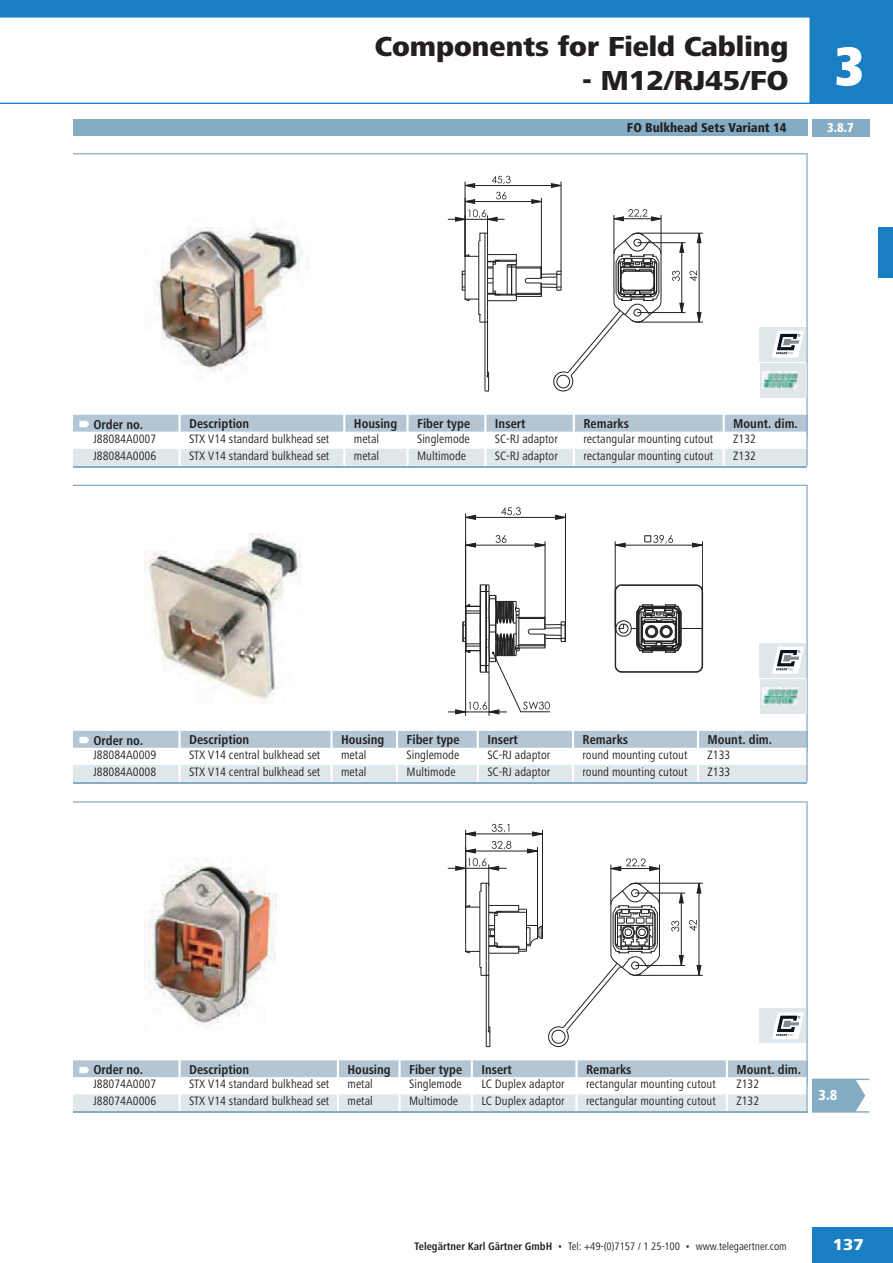
<style>
.page{position:relative;width:893px;height:1263px;background:#fff}
.page>*{position:absolute;margin:0;border:0;box-sizing:border-box;transform-origin:0 0}
.t1{font:900 condensed 57px "Frutiger Next LT";color:#fff}
.t2{font:800 28.5px "Frutiger Next LT";color:#231f20}
.t3{font:800 16.5px "Frutiger Next LT";color:#fff}
.t4{font:800 condensed 15px "Frutiger Next LT";color:#fff}
.t5{font:700 condensed 13.35px "Frutiger Next LT";color:#232020}
.t6{font:800 condensed 13.35px "Frutiger Next LT";color:#232020}
.t7{font:800 condensed 13.35px "Frutiger Next LT";color:#fff}
.t8{font:condensed 12.6px "Frutiger Next LT";color:#232020}
.t9{font:condensed 11.25px "Frutiger Next LT";color:#231f20}
.s1{font-weight:700}
</style>
<div class="page">
<div style="left:72px;top:119px;width:736px;height:17px;background:#85acc5"></div>
<div style="left:812px;top:119px;width:57px;height:17px;background:#85acc5"></div>
<svg style="left:73px;top:154px;width:733px;height:261px"></svg>
<hr style="left:71px;top:153px;width:737px;height:1px;background:#85acc5">
<hr style="left:806px;top:154px;width:2px;height:283px;background:#85acc5">
<img style="left:144px;top:211px;width:166px;height:170px">
<hr style="left:637px;top:322px;width:66px;height:1px;background:#232020">
<hr style="left:637px;top:233px;width:66px;height:1px;background:#232020">
<hr style="left:637px;top:242px;width:48px;height:1px;background:#232020">
<hr style="left:637px;top:312px;width:48px;height:1px;background:#232020">
<svg style="left:672px;top:232px;width:30px;height:91px"></svg>
<svg style="left:448px;top:176px;width:214px;height:219px"></svg>
<hr style="left:71px;top:466px;width:735px;height:2px;background:#85acc5">
<hr style="left:71px;top:485px;width:737px;height:1px;background:#85acc5">
<hr style="left:806px;top:486px;width:2px;height:266px;background:#85acc5">
<img style="left:144px;top:534px;width:157px;height:170px">
<hr style="left:465px;top:611px;width:1px;height:105px;background:#232020">
<hr style="left:489px;top:672px;width:1px;height:44px;background:#232020">
<hr style="left:465px;top:513px;width:1px;height:94px;background:#232020">
<hr style="left:565px;top:513px;width:1px;height:109px;background:#232020">
<svg style="left:465px;top:507px;width:101px;height:13px"></svg>
<svg style="left:448px;top:535px;width:255px;height:180px"></svg>
<hr style="left:71px;top:782px;width:735px;height:1px;background:#85acc5">
<div style="left:760px;top:679px;width:46px;height:34px;background:#e0e7ea"></div>
<img style="left:762px;top:688px;width:36px;height:17px">
<div style="left:760px;top:363px;width:46px;height:34px;background:#e0e7ea"></div>
<img style="left:762px;top:372px;width:36px;height:16px">
<hr style="left:71px;top:801px;width:737px;height:2px;background:#85acc5">
<hr style="left:806px;top:803px;width:2px;height:282px;background:#85acc5">
<img style="left:144px;top:859px;width:133px;height:170px">
<hr style="left:635px;top:893px;width:50px;height:1px;background:#232020">
<hr style="left:635px;top:965px;width:50px;height:1px;background:#232020">
<hr style="left:635px;top:883px;width:68px;height:1px;background:#232020">
<hr style="left:635px;top:975px;width:68px;height:1px;background:#232020">
<svg style="left:671px;top:882px;width:31px;height:94px"></svg>
<svg style="left:448px;top:824px;width:212px;height:224px"></svg>
<div style="left:759px;top:1009px;width:47px;height:34px;background:#e0e7ea"></div>
<svg style="left:772px;top:1012px;width:32px;height:27px"></svg>
<div style="left:759px;top:643px;width:47px;height:34px;background:#e0e7ea"></div>
<svg style="left:772px;top:647px;width:32px;height:27px"></svg>
<div style="left:759px;top:327px;width:47px;height:34px;background:#e0e7ea"></div>
<svg style="left:772px;top:331px;width:32px;height:27px"></svg>
<hr style="left:70px;top:103px;width:2px;height:1110px;background:#fff">
<svg style="left:0;top:0;width:893px;height:103px"></svg>
<hr style="left:0;top:103px;width:893px;height:1px;background:#197ec2">
<div style="left:812px;top:1228px;width:81px;height:35px;background:#197ec2"></div>
<div style="left:878px;top:227px;width:15px;height:50px;background:#197ec2"></div>
<svg style="left:73px;top:415px;width:735px;height:51px"></svg>
<svg style="left:73px;top:731px;width:735px;height:51px"></svg>
<svg style="left:73px;top:1060px;width:796px;height:53px"></svg>
<h2 class="t2" style="left:375px;top:36px;width:415px">Components for Field Cabling</h2>
<h2 class="t2" style="left:582px;top:70px;width:207px">- M12/RJ45/FO</h2>
<h1 class="t1" style="left:834px;top:34px;width:31px">3</h1>
<p class="t6" style="left:627px;top:123px;width:161px">FO Bulkhead Sets Variant 14</p>
<p class="t7" style="left:827px;top:123px;width:28px">3.8.7</p>
<p class="t5" style="left:93px;top:419px;width:51px">Order no.</p>
<p class="t5" style="left:189px;top:418px;width:62px">Description</p>
<p class="t5" style="left:354px;top:418px;width:45px">Housing</p>
<p class="t5" style="left:417px;top:418px;width:55px">Fiber type</p>
<p class="t5" style="left:495px;top:418px;width:32px">Insert</p>
<p class="t5" style="left:583px;top:418px;width:47px">Remarks</p>
<p class="t5" style="left:733px;top:418px;width:66px">Mount. dim.</p>
<p class="t8" style="left:93px;top:434px;width:64px">J88084A0007</p>
<p class="t8" style="left:189px;top:434px;width:142px">STX V14 standard bulkhead set</p>
<p class="t8" style="left:354px;top:434px;width:27px">metal</p>
<p class="t8" style="left:417px;top:434px;width:54px">Singlemode</p>
<p class="t8" style="left:495px;top:434px;width:64px">SC-RJ adaptor</p>
<p class="t8" style="left:583px;top:434px;width:131px">rectangular mounting cutout</p>
<p class="t8" style="left:733px;top:434px;width:24px">Z132</p>
<p class="t8" style="left:93px;top:451px;width:64px">J88084A0006</p>
<p class="t8" style="left:189px;top:451px;width:142px">STX V14 standard bulkhead set</p>
<p class="t8" style="left:354px;top:451px;width:27px">metal</p>
<p class="t8" style="left:417px;top:451px;width:50px">Multimode</p>
<p class="t8" style="left:495px;top:451px;width:64px">SC-RJ adaptor</p>
<p class="t8" style="left:583px;top:451px;width:131px">rectangular mounting cutout</p>
<p class="t8" style="left:733px;top:451px;width:24px">Z132</p>
<p class="t5" style="left:93px;top:735px;width:51px">Order no.</p>
<p class="t5" style="left:189px;top:734px;width:62px">Description</p>
<p class="t5" style="left:341px;top:734px;width:45px">Housing</p>
<p class="t5" style="left:407px;top:734px;width:55px">Fiber type</p>
<p class="t5" style="left:487px;top:734px;width:32px">Insert</p>
<p class="t5" style="left:582px;top:734px;width:47px">Remarks</p>
<p class="t5" style="left:707px;top:734px;width:66px">Mount. dim.</p>
<p class="t8" style="left:93px;top:750px;width:64px">J88084A0009</p>
<p class="t8" style="left:189px;top:750px;width:133px">STX V14 central bulkhead set</p>
<p class="t8" style="left:341px;top:750px;width:27px">metal</p>
<p class="t8" style="left:407px;top:750px;width:54px">Singlemode</p>
<p class="t8" style="left:487px;top:750px;width:64px">SC-RJ adaptor</p>
<p class="t8" style="left:582px;top:750px;width:106px">round mounting cutout</p>
<p class="t8" style="left:707px;top:750px;width:24px">Z133</p>
<p class="t8" style="left:93px;top:767px;width:64px">J88084A0008</p>
<p class="t8" style="left:189px;top:767px;width:133px">STX V14 central bulkhead set</p>
<p class="t8" style="left:341px;top:767px;width:27px">metal</p>
<p class="t8" style="left:407px;top:767px;width:50px">Multimode</p>
<p class="t8" style="left:487px;top:767px;width:64px">SC-RJ adaptor</p>
<p class="t8" style="left:582px;top:767px;width:106px">round mounting cutout</p>
<p class="t8" style="left:707px;top:767px;width:24px">Z133</p>
<p class="t5" style="left:93px;top:1065px;width:51px">Order no.</p>
<p class="t5" style="left:189px;top:1064px;width:62px">Description</p>
<p class="t5" style="left:347px;top:1064px;width:45px">Housing</p>
<p class="t5" style="left:409px;top:1064px;width:55px">Fiber type</p>
<p class="t5" style="left:481px;top:1064px;width:32px">Insert</p>
<p class="t5" style="left:586px;top:1064px;width:47px">Remarks</p>
<p class="t5" style="left:736px;top:1064px;width:66px">Mount. dim.</p>
<p class="t8" style="left:93px;top:1079px;width:64px">J88074A0007</p>
<p class="t8" style="left:189px;top:1079px;width:142px">STX V14 standard bulkhead set</p>
<p class="t8" style="left:347px;top:1079px;width:27px">metal</p>
<p class="t8" style="left:409px;top:1079px;width:54px">Singlemode</p>
<p class="t8" style="left:481px;top:1079px;width:85px">LC Duplex adaptor</p>
<p class="t8" style="left:586px;top:1079px;width:131px">rectangular mounting cutout</p>
<p class="t8" style="left:736px;top:1079px;width:24px">Z132</p>
<p class="t8" style="left:93px;top:1096px;width:64px">J88074A0006</p>
<p class="t8" style="left:189px;top:1096px;width:142px">STX V14 standard bulkhead set</p>
<p class="t8" style="left:347px;top:1096px;width:27px">metal</p>
<p class="t8" style="left:409px;top:1096px;width:50px">Multimode</p>
<p class="t8" style="left:481px;top:1096px;width:85px">LC Duplex adaptor</p>
<p class="t8" style="left:586px;top:1096px;width:131px">rectangular mounting cutout</p>
<p class="t8" style="left:736px;top:1096px;width:24px">Z132</p>
<p class="t4" style="left:818px;top:1090px;width:20px">3.8</p>
<p class="t9" style="left:415px;top:1242px;width:374px"><span class="s1">Telegärtner Karl Gärtner GmbH</span> • Tel: +49-(0)7157 / 1 25-100 • www.telegaertner.com</p>
<h3 class="t3" style="left:833px;top:1238px;width:32px">137</h3>
</div>
